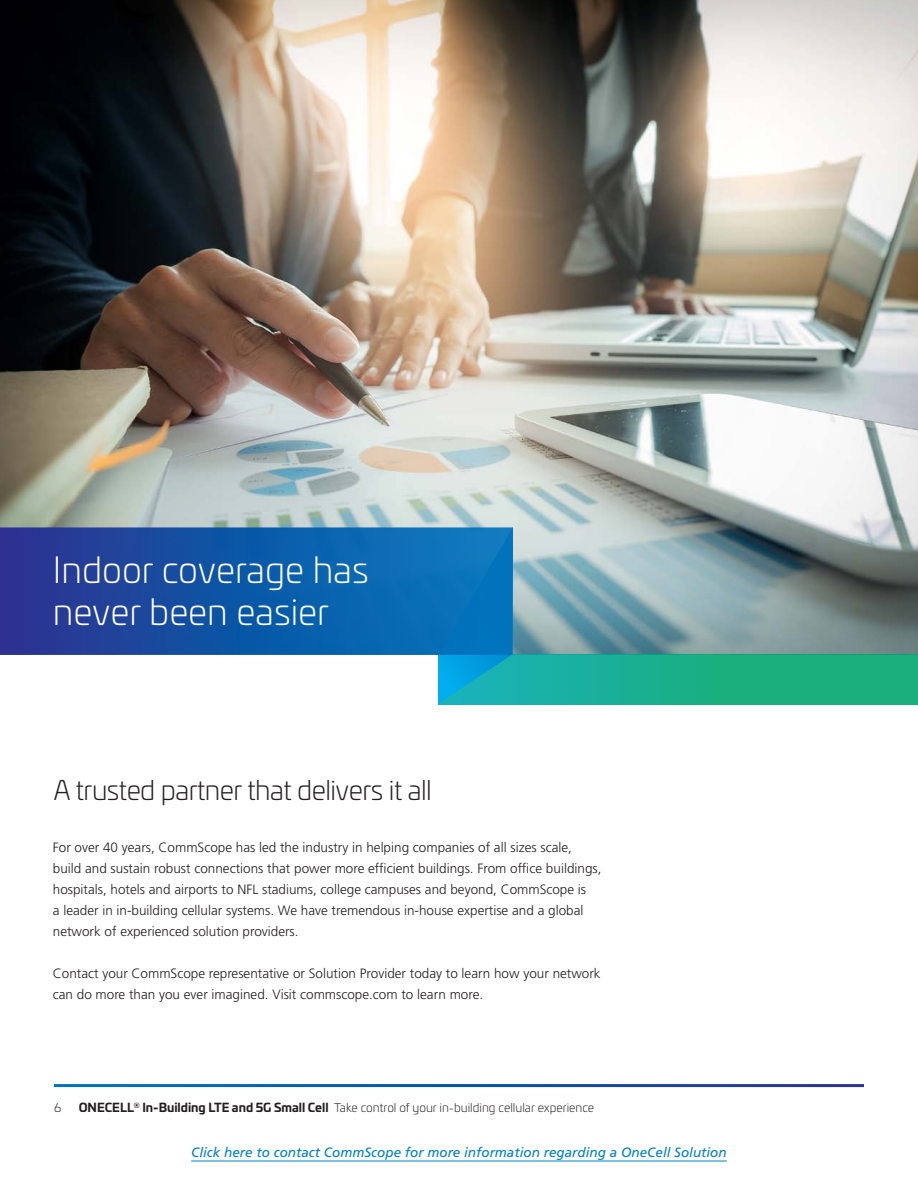
<style>
.page{position:relative;width:918px;height:1188px;background:#fff}
.page>*{position:absolute;margin:0;border:0;box-sizing:border-box;transform-origin:0 0}
.Main_Headline_18pt{font:300 36px/42px "Univia Pro";color:#fff}
.Main_Headline_18pt-2{font:300 27px "Univia Pro";letter-spacing:-.02em;color:#231f20}
.Body_text_9pt{font:300 13.5px/21px "Frutiger LT Pro";color:#231f20}
.Tiny_heads{font:italic 13.5px "Frutiger LT Pro";color:#0080c5}
.t1{font:300 12px "Univia Pro";color:#231f20}
.s1{font-weight:700}
</style>
<div class="page">
<img style="left:0;top:0;width:918px;height:655px">
<svg style="left:513px;top:655px;width:405px;height:49px;background:#1aaf89"></svg>
<svg style="left:438px;top:655px;width:75px;height:49px;background:#0daacb"></svg>
<div style="left:0;top:527px;width:513px;height:128px;background:linear-gradient(to right,#273390,#007cbf)"></div>
<hr style="left:191px;top:1161px;width:536px;height:1px;background:#0080c5">
<p class="Main_Headline_18pt" style="left:53px;top:547px;width:317px">Indoor coverage has never been easier</p>
<p class="Main_Headline_18pt-2" style="left:54px;top:771px;width:380px">A trusted partner that delivers it all</p>
<p class="Body_text_9pt" style="left:53px;top:837px;width:550px">For over 40 years, CommScope has led the industry in helping companies of all sizes scale, build and sustain robust connections that power more efficient buildings. From office buildings, hospitals, hotels and airports to NFL stadiums, college campuses and beyond, CommScope is<br>a leader in in-building cellular systems. We have tremendous in-house expertise and a global network of experienced solution providers.</p>
<p class="Body_text_9pt" style="left:53px;top:963px;width:549px">Contact your CommScope representative or Solution Provider today to learn how your network can do more than you ever imagined. Visit commscope.com to learn more.</p>
<p class="t1" style="left:54px;top:1099px;width:9px">6</p>
<p class="t1" style="left:79px;top:1099px;width:517px"><span class="s1">ONECELL</span><sup>®</sup> <span class="s1">In-Building LTE and 5G Small Cell</span> Take control of your in-building cellular experience</p>
<p class="Tiny_heads" style="left:191px;top:1144px;width:537px">Click here to contact CommScope for more information regarding a OneCell Solution</p>
</div>
